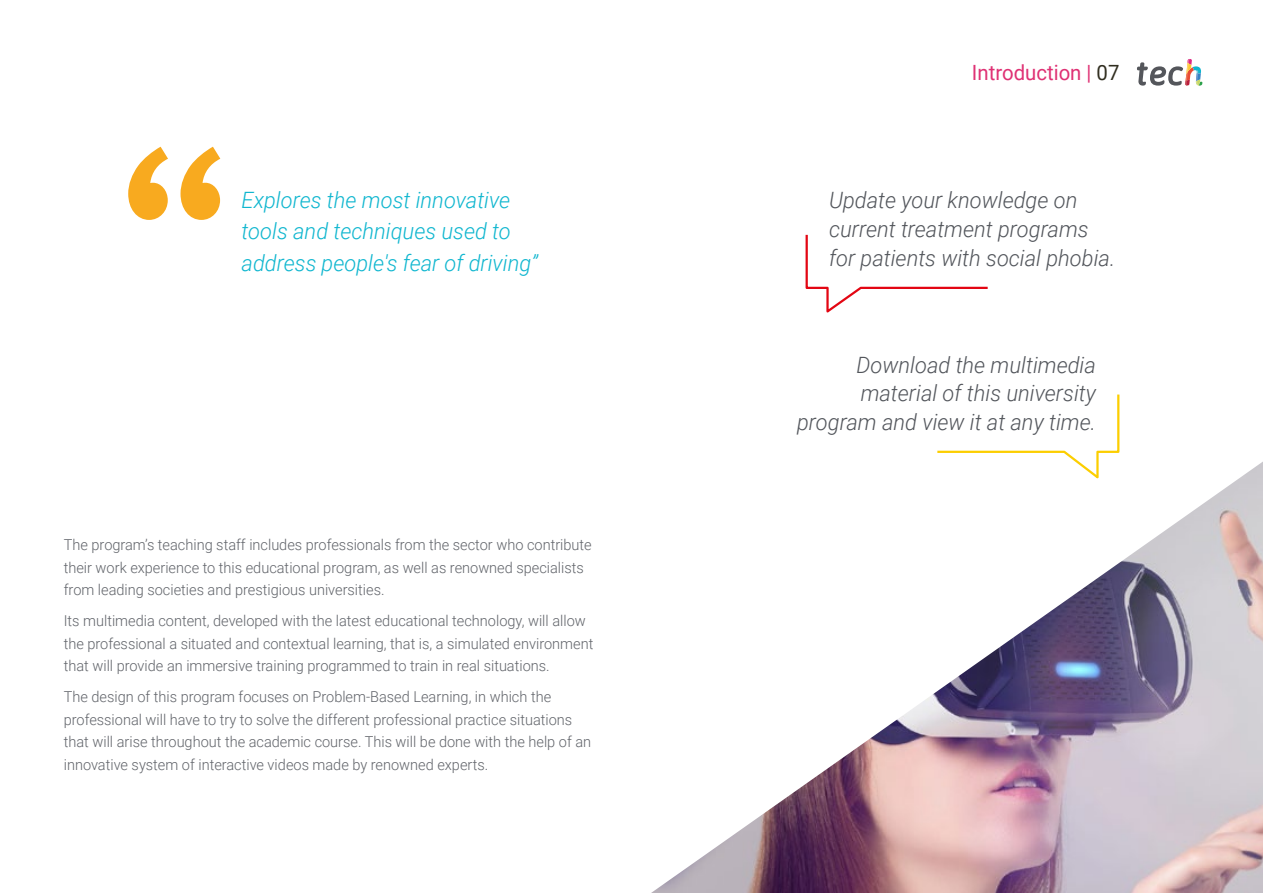
<style>
.page{position:relative;width:1263px;height:893px;background:#fff}
.page>*{position:absolute;margin:0;border:0;box-sizing:border-box;transform-origin:0 0}
.t1{font:italic 300 22.5px/28.5px "Roboto";color:#52555b}
.t2{font:italic 300 22.5px/31.5px "Roboto";color:#0fb6cf}
.t3{font:21px "Roboto";color:#df3174}
.t4{font:300 15px/22.5px "Roboto";color:#61646a}
.s1{color:#312e20}
</style>
<div class="page">
<svg style="left:128px;top:147px;width:92px;height:73px"></svg>
<svg style="left:805px;top:234px;width:183px;height:79px"></svg>
<img style="left:651px;top:462px;width:612px;height:431px">
<svg style="left:1137px;top:59px;width:65px;height:27px"></svg>
<svg style="left:935px;top:394px;width:185px;height:88px"></svg>
<h2 class="t3" style="left:972px;top:57px;width:149px">Introduction | <span class="s1">07</span></h2>
<h1 class="t2" style="left:242px;top:183px;width:298px">Explores the most innovative tools and techniques used to address people's fear of driving”</h1>
<h1 class="t1" style="left:829px;top:185px;width:288px">Update your knowledge on current treatment programs for patients with social phobia.</h1>
<p class="t4" style="left:64px;top:533px;width:529px">The program’s teaching staff includes professionals from the sector who contribute their work experience to this educational program, as well as renowned specialists from leading societies and prestigious universities.</p>
<p class="t4" style="left:64px;top:609px;width:531px">Its multimedia content, developed with the latest educational technology, will allow the professional a situated and contextual learning, that is, a simulated environment that will provide an immersive training programmed to train in real situations.</p>
<p class="t4" style="left:64px;top:685px;width:529px">The design of this program focuses on Problem-Based Learning, in which the professional will have to try to solve the different professional practice situations that will arise throughout the academic course. This will be done with the help of an innovative system of interactive videos made by renowned experts.</p>
<h1 class="t1" style="left:797px;top:350px;width:300px;text-align:right">Download the multimedia material of this university program and view it at any time.</h1>
</div>
